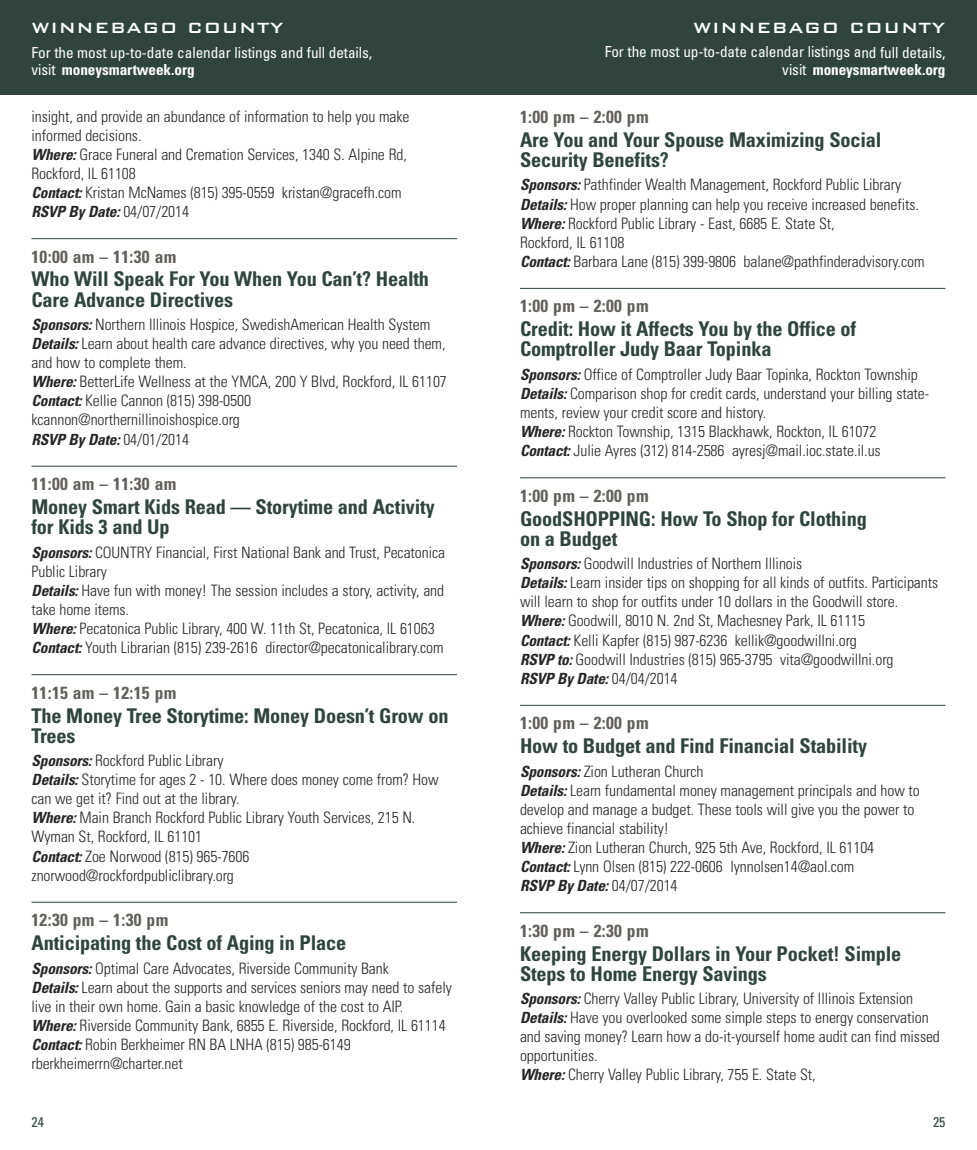
<style>
.page{position:relative;width:977px;height:1150px;background:#fff}
.page>*{position:absolute;margin:0;border:0;box-sizing:border-box;transform-origin:0 0}
.t1{font:700 condensed 20.3px/20.1px "Univers";letter-spacing:-.01em;color:#30443e}
.t2{font:500 19.78px "Bank Gothic";letter-spacing:.035em;color:#fff}
.t3{font:700 condensed 17.5px "Univers";letter-spacing:.02em;color:#61605e}
.t4{font:300 condensed 15.75px/19.1px "Univers";letter-spacing:-.005em;color:#272627}
.t5{font:italic 700 condensed 15.4px "Univers";letter-spacing:-.01em;color:#272627}
.t6{font:condensed 15.22px/17.7px "Univers";letter-spacing:-.005em;color:#fff;text-align:right}
.t7{font:condensed 14px "Univers";color:#30443e}
.s1{font-weight:700}
.s2{font-weight:700;font-style:italic;font-size:15.4px}
.s3{font-weight:300;font-style:normal;font-size:15.75px}
</style>
<div class="page">
<hr style="left:520px;top:288px;width:425px;height:1px;background:#30443e">
<hr style="left:520px;top:477px;width:425px;height:1px;background:#30443e">
<hr style="left:520px;top:705px;width:425px;height:1px;background:#30443e">
<hr style="left:520px;top:912px;width:425px;height:1px;background:#30443e">
<div style="left:488px;top:0;width:488px;height:94px;background:#30443e"></div>
<hr style="left:32px;top:238px;width:425px;height:1px;background:#30443e">
<hr style="left:32px;top:466px;width:425px;height:1px;background:#30443e">
<hr style="left:32px;top:674px;width:425px;height:1px;background:#30443e">
<hr style="left:32px;top:902px;width:425px;height:1px;background:#30443e">
<div style="left:0;top:0;width:488px;height:94px;background:#30443e"></div>
<p class="t2" style="left:31px;top:14px;width:253px">WINNEBAGO COUNTY</p>
<p class="t6" style="left:31px;top:45px;width:342px;text-align:left">For the most up-to-date calendar listings and full details, visit <span class="s1">moneysmartweek.org</span></p>
<p class="t4" style="left:31px;top:108px;width:379px">insight, and provide an abundance of information to help you make informed decisions.<br><span class="s2">Where:</span> Grace Funeral and Cremation Services, 1340 S. Alpine Rd, Rockford, IL 61108<br><span class="s2">Contact:</span> Kristan McNames (815) 395-0559 kristan@gracefh.com</p>
<p class="t5" style="left:32px;top:206px;width:159px">RSVP By Date: <span class="s3">04/07/2014</span></p>
<p class="t3" style="left:32px;top:250px;width:146px">10:00 am – 11:30 am</p>
<p class="t1" style="left:32px;top:271px;width:399px">Who Will Speak For You When You Can’t? Health<br>Care Advance Directives</p>
<p class="t4" style="left:31px;top:316px;width:417px"><span class="s2">Sponsors:</span> Northern Illinois Hospice, SwedishAmerican Health System <span class="s2">Details:</span> Learn about health care advance directives, why you need them, and how to complete them.<br><span class="s2">Where:</span> BetterLife Wellness at the YMCA, 200 Y Blvd, Rockford, IL 61107<br><span class="s2">Contact:</span> Kellie Cannon (815) 398-0500 kcannon@northernillinoishospice.org</p>
<p class="t5" style="left:32px;top:433px;width:159px">RSVP By Date: <span class="s3">04/01/2014</span></p>
<p class="t3" style="left:32px;top:477px;width:146px">11:00 am – 11:30 am</p>
<p class="t1" style="left:32px;top:498px;width:405px">Money Smart Kids Read — Storytime and Activity for Kids 3 and Up</p>
<p class="t4" style="left:31px;top:544px;width:415px"><span class="s2">Sponsors:</span> COUNTRY Financial, First National Bank and Trust, Pecatonica Public Library<br><span class="s2">Details:</span> Have fun with money! The session includes a story, activity, and take home items.<br><span class="s2">Where:</span> Pecatonica Public Library, 400 W. 11th St, Pecatonica, IL 61063<br><span class="s2">Contact:</span> Youth Librarian (815) 239-2616 director@pecatonicalibrary.com</p>
<p class="t3" style="left:32px;top:686px;width:146px">11:15 am – 12:15 pm</p>
<p class="t1" style="left:32px;top:707px;width:418px">The Money Tree Storytime: Money Doesn’t Grow on<br>Trees</p>
<p class="t4" style="left:31px;top:752px;width:409px"><span class="s2">Sponsors:</span> Rockford Public Library<br><span class="s2">Details:</span> Storytime for ages 2 - 10. Where does money come from? How can we get it? Find out at the library.<br><span class="s2">Where:</span> Main Branch Rockford Public Library Youth Services, 215 N.<br>Wyman St, Rockford, IL 61101<br><span class="s2">Contact:</span> Zoe Norwood (815) 965-7606 znorwood@rockfordpubliclibrary.org</p>
<p class="t3" style="left:32px;top:913px;width:138px">12:30 pm – 1:30 pm</p>
<p class="t1" style="left:32px;top:934px;width:316px">Anticipating the Cost of Aging in Place</p>
<p class="t4" style="left:31px;top:960px;width:422px"><span class="s2">Sponsors:</span> Optimal Care Advocates, Riverside Community Bank<br><span class="s2">Details:</span> Learn about the supports and services seniors may need to safely live in their own home. Gain a basic knowledge of the cost to AIP.<br><span class="s2">Where:</span> Riverside Community Bank, 6855 E. Riverside, Rockford, IL 61114<br><span class="s2">Contact:</span> Robin Berkheimer RN BA LNHA (815) 985-6149 rberkheimerrn@charter.net</p>
<p class="t7" style="left:32px;top:1117px;width:14px">24</p>
<p class="t2" style="left:693px;top:14px;width:253px">WINNEBAGO COUNTY</p>
<p class="t6" style="left:604px;top:44px;width:342px">For the most up-to-date calendar listings and full details, visit <span class="s1">moneysmartweek.org</span></p>
<p class="t3" style="left:520px;top:110px;width:130px">1:00 pm – 2:00 pm</p>
<p class="t1" style="left:520px;top:131px;width:363px">Are You and Your Spouse Maximizing Social<br>Security Benefits?</p>
<p class="t4" style="left:520px;top:177px;width:406px"><span class="s2">Sponsors:</span> Pathfinder Wealth Management, Rockford Public Library <span class="s2">Details:</span> How proper planning can help you receive increased benefits.<br><span class="s2">Where:</span> Rockford Public Library - East, 6685 E. State St,<br>Rockford, IL 61108<br><span class="s2">Contact:</span> Barbara Lane (815) 399-9806 balane@pathfinderadvisory.com</p>
<p class="t3" style="left:520px;top:300px;width:130px">1:00 pm – 2:00 pm</p>
<p class="t1" style="left:520px;top:321px;width:338px">Credit: How it Affects You by the Office of<br>Comptroller Judy Baar Topinka</p>
<p class="t4" style="left:520px;top:366px;width:410px"><span class="s2">Sponsors:</span> Office of Comptroller Judy Baar Topinka, Rockton Township <span class="s2">Details:</span> Comparison shop for credit cards, understand your billing state&shy;ments, review your credit score and history.<br><span class="s2">Where:</span> Rockton Township, 1315 Blackhawk, Rockton, IL 61072<br><span class="s2">Contact:</span> Julie Ayres (312) 814-2586 ayresj@mail.ioc.state.il.us</p>
<p class="t3" style="left:520px;top:489px;width:130px">1:00 pm – 2:00 pm</p>
<p class="t1" style="left:520px;top:510px;width:348px">GoodSHOPPING: How To Shop for Clothing on a Budget</p>
<p class="t4" style="left:520px;top:555px;width:419px"><span class="s2">Sponsors:</span> Goodwill Industries of Northern Illinois<br><span class="s2">Details:</span> Learn insider tips on shopping for all kinds of outfits. Participants will learn to shop for outfits under 10 dollars in the Goodwill store.<br><span class="s2">Where:</span> Goodwill, 8010 N. 2nd St, Machesney Park, IL 61115<br><span class="s2">Contact:</span> Kelli Kapfer (815) 987-6236 kellik@goodwillni.org<br><span class="s2">RSVP to:</span> Goodwill Industries (815) 965-3795 vita@goodwillni.org</p>
<p class="t5" style="left:520px;top:672px;width:159px">RSVP By Date: <span class="s3">04/04/2014</span></p>
<p class="t3" style="left:520px;top:716px;width:130px">1:00 pm – 2:00 pm</p>
<p class="t1" style="left:520px;top:737px;width:348px">How to Budget and Find Financial Stability</p>
<p class="t4" style="left:520px;top:763px;width:401px"><span class="s2">Sponsors:</span> Zion Lutheran Church<br><span class="s2">Details:</span> Learn fundamental money management principals and how to develop and manage a budget. These tools will give you the power to achieve financial stability!<br><span class="s2">Where:</span> Zion Lutheran Church, 925 5th Ave, Rockford, IL 61104<br><span class="s2">Contact:</span> Lynn Olsen (815) 222-0606 lynnolsen14@aol.com</p>
<p class="t5" style="left:520px;top:880px;width:159px">RSVP By Date: <span class="s3">04/07/2014</span></p>
<p class="t3" style="left:520px;top:924px;width:130px">1:30 pm – 2:30 pm</p>
<p class="t1" style="left:520px;top:945px;width:383px">Keeping Energy Dollars in Your Pocket! Simple<br>Steps to Home Energy Savings</p>
<p class="t4" style="left:520px;top:990px;width:421px"><span class="s2">Sponsors:</span> Cherry Valley Public Library, University of Illinois Extension <span class="s2">Details:</span> Have you overlooked some simple steps to energy conservation and saving money? Learn how a do-it-yourself home audit can find missed opportunities.<br><span class="s2">Where:</span> Cherry Valley Public Library, 755 E. State St,</p>
<p class="t7" style="left:933px;top:1117px;width:14px">25</p>
</div>
